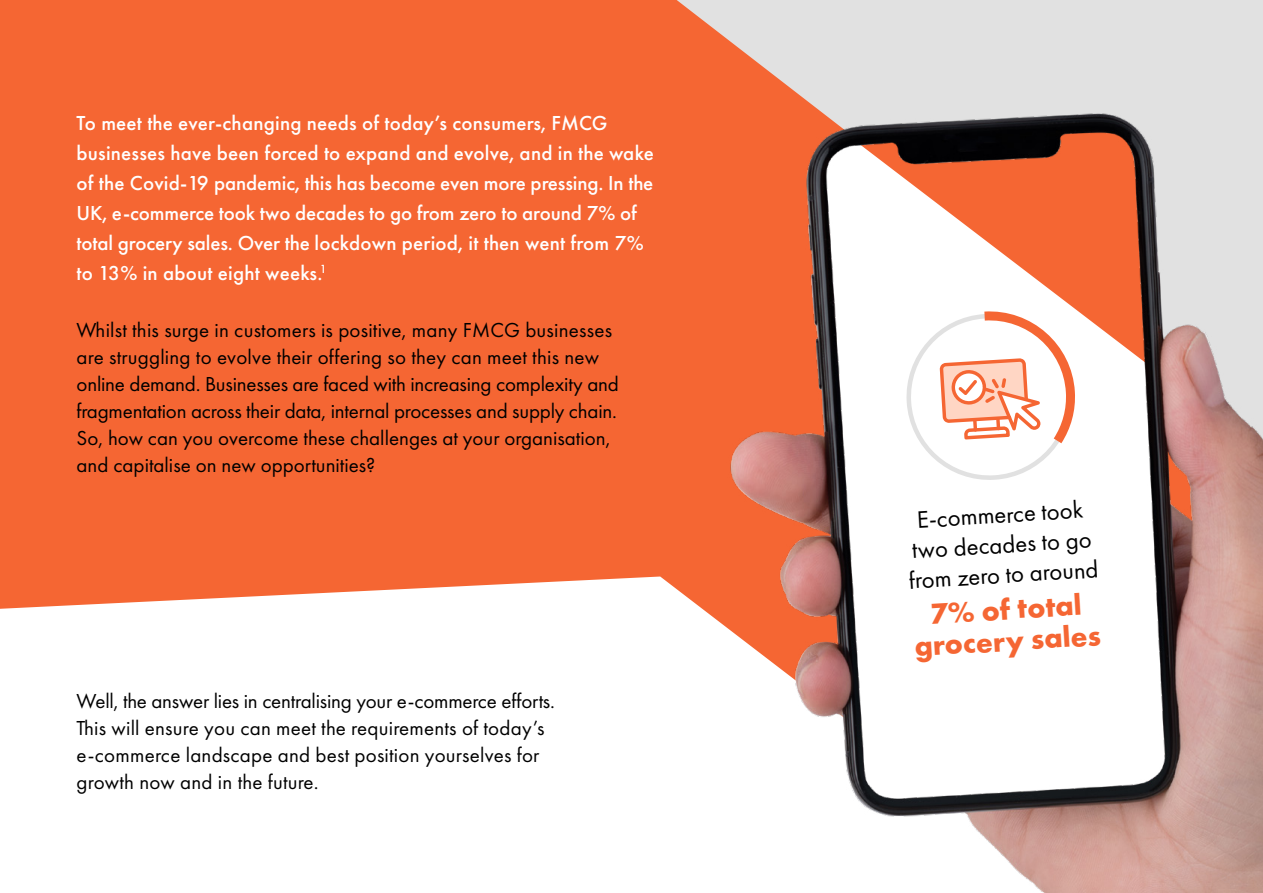
<style>
.page{position:relative;width:1263px;height:893px;background:#fff}
.page>*{position:absolute;margin:0;border:0;box-sizing:border-box;transform-origin:0 0}
.t1{font:700 30px/31.3px "Futura PT";color:#f56633;text-align:center}
.t2{font:24.75px/30px "Futura PT";color:#000;text-align:center}
.t3{font:21px/27px "Futura PT";color:#000}
.t4{font:500 21px/30px "Futura PT";color:#fff}
</style>
<div class="page">
<div style="left:0;top:0;width:1263px;height:576px;background:#f56633"></div>
<svg style="left:0;top:576px;width:722px;height:48px"></svg>
<img style="left:722px;top:52px;width:541px;height:841px">
<svg style="left:906px;top:308px;width:170px;height:174px"></svg>
<p class="t4" style="left:77px;top:108px;width:579px">To meet the ever-changing needs of today’s consumers, FMCG businesses have been forced to expand and evolve, and in the wake of the Covid-19 pandemic, this has become even more pressing. In the UK, e-commerce took two decades to go from zero to around 7% of total grocery sales. Over the lockdown period, it then went from 7% to 13% in about eight weeks.<sup>1</sup></p>
<p class="t3" style="left:77px;top:316px;width:544px">Whilst this surge in customers is positive, many FMCG businesses are struggling to evolve their offering so they can meet this new online demand. Businesses are faced with increasing complexity and fragmentation across their data, internal processes and supply chain.<br>So, how can you overcome these challenges at your organisation, and capitalise on new opportunities?</p>
<p class="t3" style="left:77px;top:687px;width:480px">Well, the answer lies in centralising your e-commerce efforts.<br>This will ensure you can meet the requirements of today’s e-commerce landscape and best position yourselves for growth now and in the future.</p>
<p class="t2" style="left:904px;top:506px;width:191px;rotate:-4deg">E-commerce took two decades to go from zero to around</p>
<h1 class="t1" style="left:911px;top:599px;width:188px;rotate:-4deg">7% of total grocery sales</h1>
</div>
